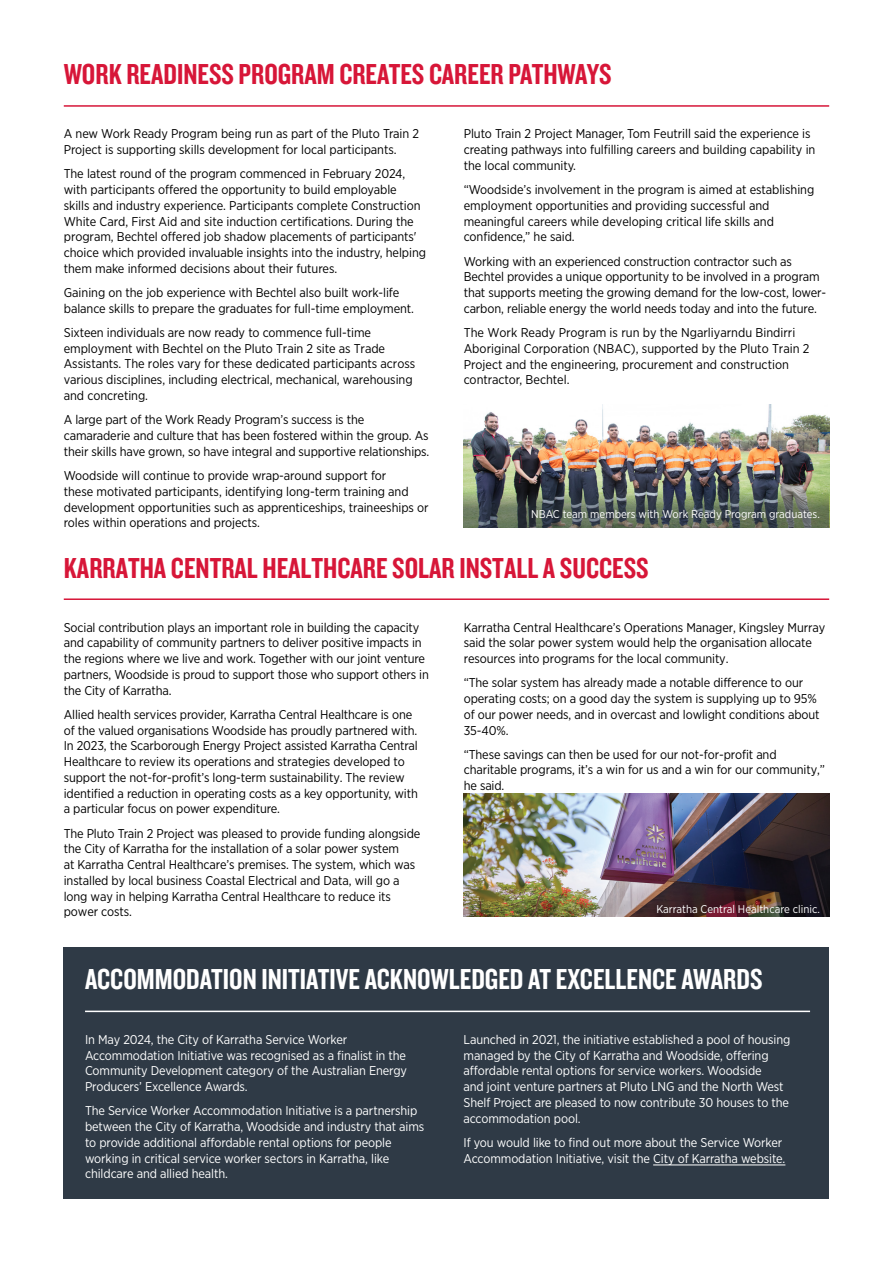
<style>
.page{position:relative;width:893px;height:1263px;background:#fff}
.page>*{position:absolute;margin:0;border:0;box-sizing:border-box;transform-origin:0 0}
.t1{font:30px "Knockout HTF49 Liteweight";color:#fff}
.t2{font:30px "Knockout 49 Liteweight";color:#d71638}
.t3{font:30px "Knockout HTF49 Liteweight";color:#d71638}
.t4{font:12.75px/15.8px "Gotham Narrow";letter-spacing:-.01em;color:#000}
.t5{font:12.75px/15.8px "Gotham Narrow";letter-spacing:-.01em;color:#fff}
.t6{font:11.25px "Gotham Narrow";color:#fff}
.s1{font-family:"Knockout HTF49 Liteweight"}
</style>
<div class="page">
<img style="left:463px;top:793px;width:366px;height:123px">
<div style="left:64px;top:947px;width:765px;height:252px;background:#2f3a46"></div>
<hr style="left:64px;top:105px;width:765px;height:2px;background:#d71638">
<hr style="left:64px;top:598px;width:765px;height:2px;background:#d71638">
<hr style="left:85px;top:1010px;width:725px;height:2px;background:#fff">
<img style="left:464px;top:404px;width:365px;height:123px">
<hr style="left:653px;top:1164px;width:132px;height:1px;background:#fff">
<h1 class="t3" style="left:64px;top:59px;width:549px">WORK READINESS PROGRAM CREATES CAREER PATHWAYS</h1>
<p class="t4" style="left:64px;top:126px;width:357px">A new Work Ready Program being run as part of the Pluto Train 2<br>Project is supporting skills development for local participants.</p>
<p class="t4" style="left:64px;top:166px;width:364px">The latest round of the program commenced in February 2024, with participants offered the opportunity to build employable<br>skills and industry experience. Participants complete Construction White Card, First Aid and site induction certifications. During the program, Bechtel offered job shadow placements of participants' choice which provided invaluable insights into the industry, helping them make informed decisions about their futures.</p>
<p class="t4" style="left:64px;top:284px;width:352px">Gaining on the job experience with Bechtel also built work-life balance skills to prepare the graduates for full-time employment.</p>
<p class="t4" style="left:64px;top:324px;width:353px">Sixteen individuals are now ready to commence full-time employment with Bechtel on the Pluto Train 2 site as Trade Assistants. The roles vary for these dedicated participants across various disciplines, including electrical, mechanical, warehousing and concreting.</p>
<p class="t4" style="left:64px;top:412px;width:367px">A large part of the Work Ready Program’s success is the camaraderie and culture that has been fostered within the group. As their skills have grown, so have integral and supportive relationships.</p>
<p class="t4" style="left:64px;top:467px;width:366px">Woodside will continue to provide wrap-around support for<br>these motivated participants, identifying long-term training and development opportunities such as apprenticeships, traineeships or roles within operations and projects.</p>
<p class="t4" style="left:464px;top:126px;width:353px">Pluto Train 2 Project Manager, Tom Feutrill said the experience is creating pathways into fulfilling careers and building capability in the local community.</p>
<p class="t4" style="left:464px;top:181px;width:352px">“Woodside’s involvement in the program is aimed at establishing employment opportunities and providing successful and meaningful careers while developing critical life skills and confidence,” he said.</p>
<p class="t4" style="left:464px;top:253px;width:364px">Working with an experienced construction contractor such as Bechtel provides a unique opportunity to be involved in a program that supports meeting the growing demand for the low-cost, lower&shy;carbon, reliable energy the world needs today and into the future.</p>
<p class="t4" style="left:464px;top:324px;width:347px">The Work Ready Program is run by the Ngarliyarndu Bindirri Aboriginal Corporation (NBAC), supported by the Pluto Train 2<br>Project and the engineering, procurement and construction contractor, Bechtel.</p>
<p class="t6" style="left:531px;top:507px;width:290px">NBAC team members with Work Ready Program graduates.</p>
<h1 class="t2" style="left:64px;top:549px;width:586px">KARRATHA CENTRAL HEALTHCARE <span class="s1">SOLAR INSTALL A SUCCESS</span></h1>
<p class="t4" style="left:64px;top:619px;width:367px">Social contribution plays an important role in building the capacity and capability of community partners to deliver positive impacts in the regions where we live and work. Together with our joint venture partners, Woodside is proud to support those who support others in the City of Karratha.</p>
<p class="t4" style="left:64px;top:706px;width:356px">Allied health services provider, Karratha Central Healthcare is one of the valued organisations Woodside has proudly partnered with.<br>In 2023, the Scarborough Energy Project assisted Karratha Central Healthcare to review its operations and strategies developed to support the not-for-profit’s long-term sustainability. The review identified a reduction in operating costs as a key opportunity, with a particular focus on power expenditure.</p>
<p class="t4" style="left:64px;top:825px;width:358px">The Pluto Train 2 Project was pleased to provide funding alongside the City of Karratha for the installation of a solar power system<br>at Karratha Central Healthcare’s premises. The system, which was installed by local business Coastal Electrical and Data, will go a long way in helping Karratha Central Healthcare to reduce its power costs.</p>
<p class="t4" style="left:464px;top:619px;width:363px">Karratha Central Healthcare’s Operations Manager, Kingsley Murray said the solar power system would help the organisation allocate resources into programs for the local community.</p>
<p class="t4" style="left:464px;top:675px;width:357px">“The solar system has already made a notable difference to our operating costs; on a good day the system is supplying up to 95% of our power needs, and in overcast and lowlight conditions about 35-40%.</p>
<p class="t4" style="left:464px;top:746px;width:363px">“These savings can then be used for our not-for-profit and charitable programs, it’s a win for us and a win for our community,” he said.</p>
<p class="t6" style="left:656px;top:902px;width:165px">Karratha Central Healthcare clinic.</p>
<h1 class="t1" style="left:85px;top:964px;width:679px">ACCOMMODATION INITIATIVE ACKNOWLEDGED AT EXCELLENCE AWARDS</h1>
<p class="t5" style="left:85px;top:1031px;width:324px">In May 2024, the City of Karratha Service Worker Accommodation Initiative was recognised as a finalist in the Community Development category of the Australian Energy Producers’ Excellence Awards.</p>
<p class="t5" style="left:85px;top:1103px;width:341px">The Service Worker Accommodation Initiative is a partnership between the City of Karratha, Woodside and industry that aims to provide additional affordable rental options for people working in critical service worker sectors in Karratha, like childcare and allied health.</p>
<p class="t5" style="left:463px;top:1031px;width:328px">Launched in 2021, the initiative established a pool of housing managed by the City of Karratha and Woodside, offering affordable rental options for service workers. Woodside<br>and joint venture partners at Pluto LNG and the North West Shelf Project are pleased to now contribute 30 houses to the accommodation pool.</p>
<p class="t5" style="left:463px;top:1134px;width:323px">If you would like to find out more about the Service Worker<br>Accommodation Initiative, visit the City of Karratha website.</p>
</div>
